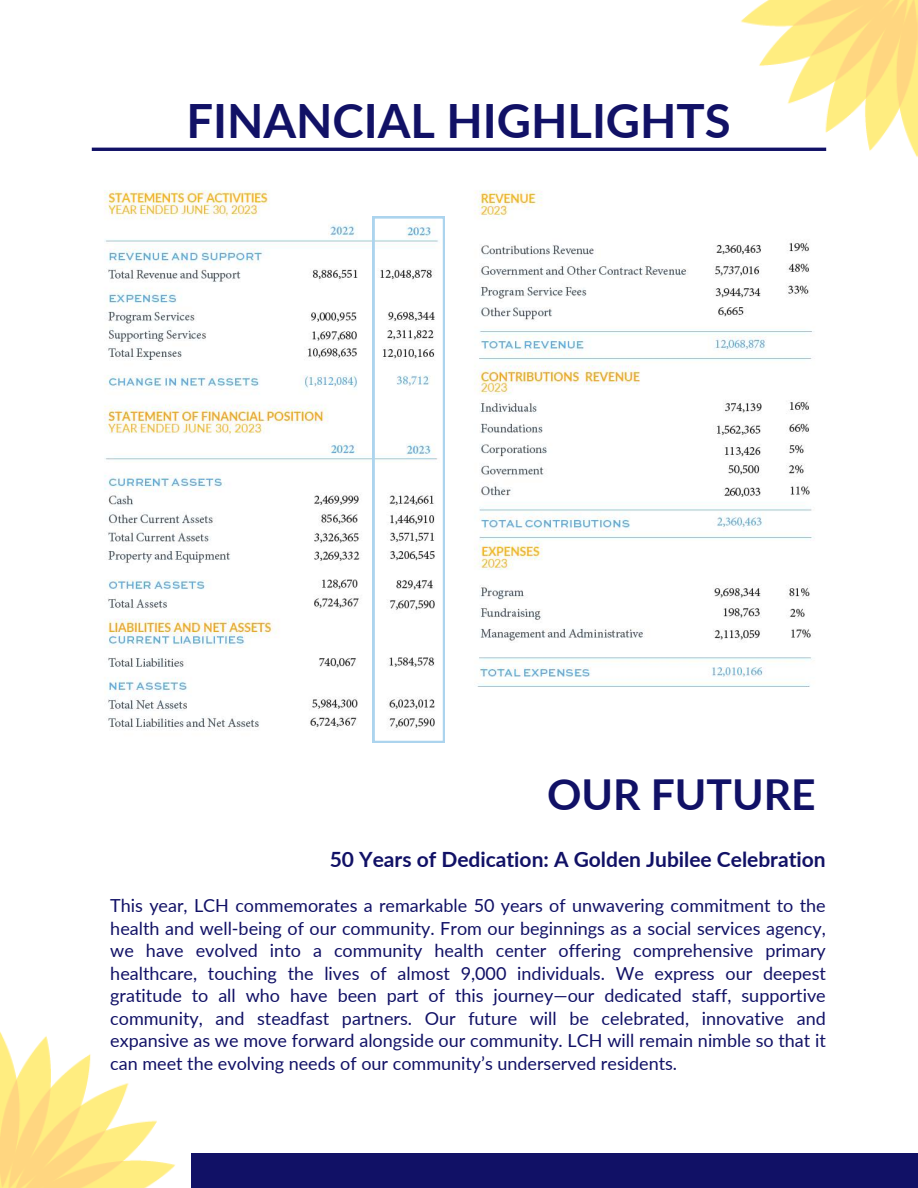
<style>
.page{position:relative;width:918px;height:1188px;background:#fff}
.page>*{position:absolute;margin:0;border:0;box-sizing:border-box;transform-origin:0 0}
.t1{font:700 47.25px "Lato";color:#116}
.t2{font:700 42.6px "Lato";color:#116}
.t3{font:700 21px "Lato";color:#116}
.t4{font:18px/22.5px "Lato";color:#116;text-align:justify}
</style>
<div class="page">
<div style="left:191px;top:1153px;width:727px;height:35px;background:#116"></div>
<img style="left:104px;top:190px;width:710px;height:553px">
<img style="left:0;top:1031px;width:175px;height:157px">
<hr style="left:92px;top:148px;width:734px;height:3px;background:#116">
<img style="left:727px;top:0;width:191px;height:158px">
<svg style="left:373px;top:216px;width:72px;height:527px"></svg>
<p class="t1" style="left:186px;top:91px;width:546px">FINANCIAL HIGHLIGHTS</p>
<p class="t2" style="left:547px;top:768px;width:270px">OUR FUTURE</p>
<p class="t3" style="left:330px;top:846px;width:498px">50 Years of Dedication: A Golden Jubilee Celebration</p>
<p class="t4" style="left:110px;top:894px;width:717px">This year, LCH commemorates a remarkable 50 years of unwavering commitment to the health and well-being of our community. From our beginnings as a social services agency, we have evolved into a community health center offering comprehensive primary healthcare, touching the lives of almost 9,000 individuals. We express our deepest gratitude to all who have been part of this journey—our dedicated staff, supportive community, and steadfast partners. Our future will be celebrated, innovative and expansive as we move forward alongside our community. LCH will remain nimble so that it can meet the evolving needs of our community’s underserved residents.</p>
</div>
